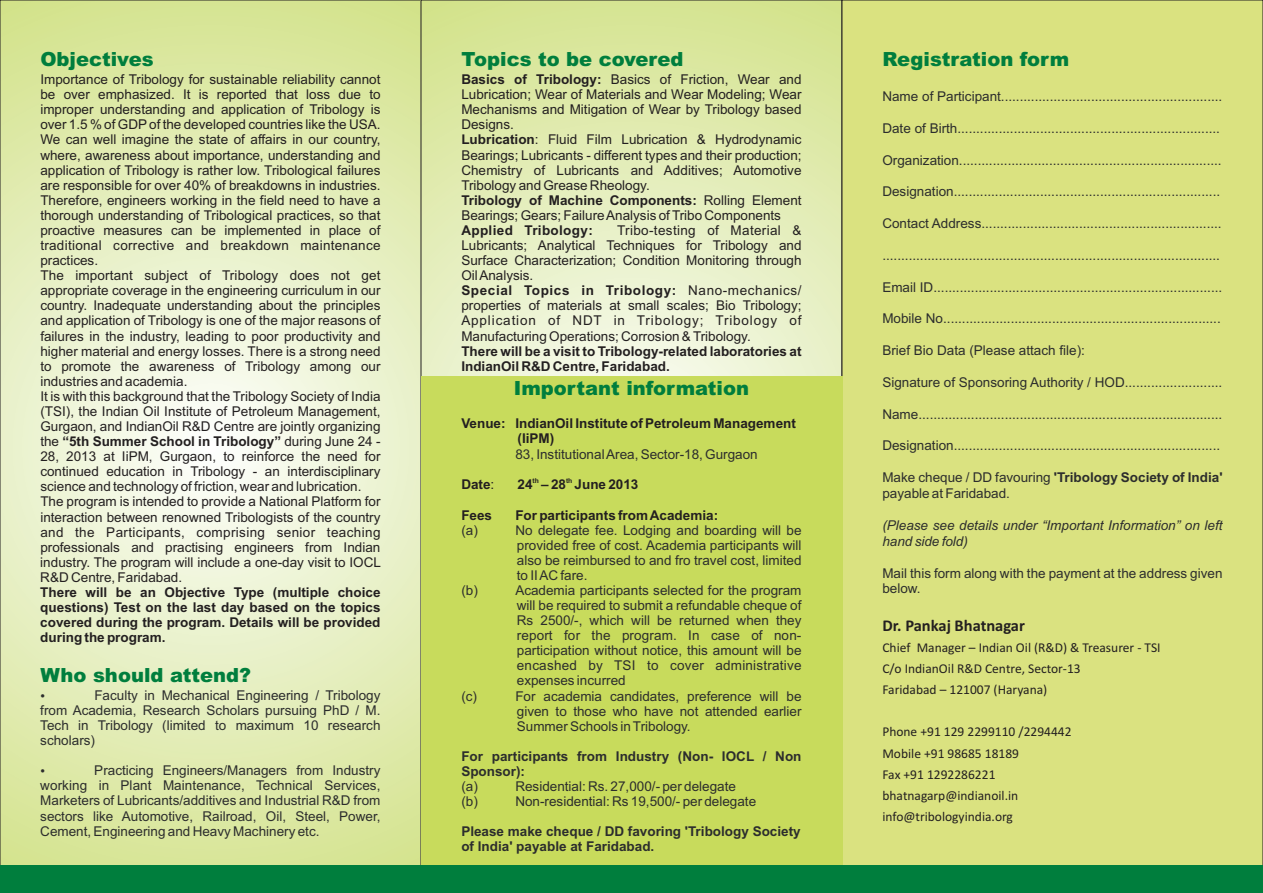
<style>
.page{position:relative;width:1263px;height:893px;background:#fff}
.page>*{position:absolute;margin:0;border:0;box-sizing:border-box;transform-origin:0 0}
.t1{font:900 19.5px "Arial";color:#007e3d}
.t2{font:700 16.5px "Calibri";color:#231f20}
.t3{font:13.5px/15.1px "Arial";color:#231f20}
.t4{font:13.5px/15.1px "Arial";color:#2c2d2d;text-align:justify}
.t5{font:700 13.5px/15.1px "Arial";color:#231f20}
.t6{font:13.5px/21.1px "Calibri";color:#231f20}
.t7{font:700 13.5px/15.1px "Arial";color:#2c2d2d}
.t8{font:italic 13.5px/15.9px "Arial";color:#2c2d2d}
.t9{font:700 13.5px "Arial";letter-spacing:.025em;color:#231f20}
.t10{font:700 6.75px "Arial";color:#231f20}
.s1{font-weight:700}
.s2{font-weight:400}
</style>
<div class="page">
<svg style="left:2px;top:2px;width:417px;height:863px;background:#e5eebf"></svg>
<svg style="left:423px;top:2px;width:417px;height:375px;background:#e2ecb7"></svg>
<div style="left:842px;top:0;width:421px;height:865px;background:#dae280"></div>
<div style="left:421px;top:377px;width:421px;height:516px;background:#c8db5c"></div>
<div style="left:0;top:865px;width:1263px;height:28px;background:#007e3d"></div>
<svg style="left:41px;top:694px;width:4px;height:3px"></svg>
<svg style="left:41px;top:769px;width:4px;height:4px"></svg>
<h1 class="t1" style="left:40px;top:52px;width:115px">Objectives</h1>
<p class="t3" style="left:40px;top:73px;width:342px">Importance of Tribology for sustainable reliability cannot be over emphasized. It is reported that loss due to improper understanding and application of Tribology is over 1.5 % of GDPof the developed countries like the USA.<br>We can well imagine the state of affairs in our country, where, awareness about importance, understanding and application of Tribology is rather low. Tribological failures are responsible for over 40% of breakdowns in industries.<br>Therefore, engineers working in the field need to have a thorough understanding of Tribological practices, so that proactive measures can be implemented in place of traditional corrective and breakdown maintenance practices.<br>The important subject of Tribology does not get appropriate coverage in the engineering curriculum in our country. Inadequate understanding about the principles and application of Tribology is one of the major reasons of failures in the industry, leading to poor productivity and higher material and energy losses. There is a strong need to promote the awareness of Tribology among our industries and academia.<br>It is with this background that the Tribology Society of India (TSI), the Indian Oil Institute of Petroleum Management, Gurgaon, and IndianOil R&amp;D Centre are jointly organizing the <span class="s1">“5th Summer School in Tribology”</span> during June 24 - 28, 2013 at IiPM, Gurgaon, to reinforce the need for continued education in Tribology - an interdisciplinary science and technology of friction, wear and lubrication.<br>The program is intended to provide a National Platform for interaction between renowned Tribologists of the country and the Participants, comprising senior teaching professionals and practising engineers from Indian industry. The program will include a one-day visit to IOCL R&amp;D Centre, Faridabad.</p>
<p class="t5" style="left:40px;top:586px;width:342px;text-align:justify">There will be an Objective Type (multiple choice questions) Test on the last day based on the topics covered during the program. Details will be provided during the program.</p>
<h1 class="t1" style="left:40px;top:668px;width:212px">Who should attend?</h1>
<p class="t4" style="left:40px;top:689px;width:342px;text-indent:54px">Faculty in Mechanical Engineering / Tribology from Academia, Research Scholars pursuing PhD / M.<br>Tech in Tribology (limited to maximum 10 research scholars)</p>
<p class="t4" style="left:40px;top:764px;width:342px;text-indent:54px">Practicing Engineers/Managers from Industry working in Plant Maintenance, Technical Services, Marketers of Lubricants/additives and Industrial R&amp;D from sectors like Automotive, Railroad, Oil, Steel, Power, Cement, Engineering and Heavy Machinery etc.</p>
<h1 class="t1" style="left:461px;top:52px;width:224px">Topics to be covered</h1>
<p class="t3" style="left:461px;top:73px;width:342px"><span class="s1">Basics of Tribology:</span> Basics of Friction, Wear and Lubrication; Wear of Materials and Wear Modeling; Wear Mechanisms and Mitigation of Wear by Tribology based Designs.<br><span class="s1">Lubrication</span>: Fluid Film Lubrication &amp; Hydrodynamic Bearings; Lubricants - different types and their production; Chemistry of Lubricants and Additives; Automotive Tribology and Grease Rheology.<br><span class="s1">Tribology of Machine Components:</span> Rolling Element Bearings; Gears; Failure Analysis of Tribo Components</p>
<p class="t9" style="left:461px;top:225px;width:133px">Applied Tribology:</p>
<p class="t3" style="left:461px;top:224px;width:342px;text-indent:156px">Tribo-testing of Material &amp; Lubricants; Analytical Techniques for Tribology and Surface Characterization; Condition Monitoring through Oil Analysis.<br><span class="s1">Special Topics in Tribology:</span> Nano-mechanics/ properties of materials at small scales; Bio Tribology; Application of NDT in Tribology; Tribology of Manufacturing Operations; Corrosion &amp; Tribology.</p>
<p class="t5" style="left:461px;top:345px;width:342px">There will be a visit to Tribology-related laboratories at<br>IndianOil R&amp;D Centre, Faridabad.</p>
<h1 class="t1" style="left:514px;top:381px;width:237px">Important information</h1>
<p class="t5" style="left:518px;top:417px;width:280px;text-indent:-56px">Venue: IndianOil Institute of Petroleum Management (IiPM)</p>
<p class="t10" style="left:533px;top:478px;width:8px">th</p>
<p class="t10" style="left:566px;top:478px;width:8px">th</p>
<p class="t5" style="left:461px;top:478px;width:35px">Date<span class="s2">:</span></p>
<p class="t5" style="left:518px;top:478px;width:122px">24 – 28 June 2013</p>
<p class="t5" style="left:461px;top:508px;width:32px">Fees</p>
<p class="t5" style="left:515px;top:508px;width:204px">For participants from Academia:</p>
<p class="t4" style="left:515px;top:447px;width:244px">83, Institutional Area, Sector-18, Gurgaon</p>
<p class="t4" style="left:461px;top:523px;width:18px">(a)</p>
<p class="t4" style="left:515px;top:523px;width:288px">No delegate fee. Lodging and boarding will be provided free of cost. Academia participants will also be reimbursed to and fro travel cost, limited to II AC fare.</p>
<p class="t4" style="left:461px;top:584px;width:18px">(b)</p>
<p class="t4" style="left:515px;top:584px;width:288px">Academia participants selected for the program will be required to submit a refundable cheque of Rs 2500/-, which will be returned when they report for the program. In case of non&shy;participation without notice, this amount will be encashed by TSI to cover administrative expenses incurred</p>
<p class="t4" style="left:461px;top:689px;width:17px">(c)</p>
<p class="t4" style="left:515px;top:689px;width:288px">For academia candidates, preference will be given to those who have not attended earlier Summer Schools in Tribology.</p>
<p class="t7" style="left:461px;top:750px;width:342px">For participants from Industry (Non- IOCL / Non<br>Sponsor):</p>
<p class="t4" style="left:461px;top:780px;width:18px">(a)</p>
<p class="t4" style="left:515px;top:780px;width:222px">Residential: Rs. 27,000/- per delegate</p>
<p class="t4" style="left:461px;top:795px;width:18px">(b)</p>
<p class="t4" style="left:515px;top:795px;width:242px">Non-residential: Rs 19,500/- per delegate</p>
<p class="t7" style="left:461px;top:825px;width:341px">Please make cheque / DD favoring 'Tribology Society of India' payable at Faridabad.</p>
<h1 class="t1" style="left:882px;top:52px;width:188px">Registration form</h1>
<p class="t4" style="left:882px;top:90px;width:341px">Name of Participant...........................................................</p>
<p class="t4" style="left:882px;top:122px;width:339px">Date of Birth......................................................................</p>
<p class="t4" style="left:882px;top:153px;width:341px">Organization......................................................................</p>
<p class="t4" style="left:882px;top:185px;width:339px">Designation.......................................................................</p>
<p class="t4" style="left:882px;top:217px;width:341px">Contact Address................................................................</p>
<p class="t4" style="left:882px;top:249px;width:339px">..........................................................................................</p>
<p class="t4" style="left:882px;top:281px;width:341px">Email ID.............................................................................</p>
<p class="t4" style="left:882px;top:312px;width:340px">Mobile No..........................................................................</p>
<p class="t4" style="left:882px;top:344px;width:204px">Brief Bio Data (Please attach file):</p>
<p class="t4" style="left:882px;top:376px;width:341px">Signature of Sponsoring Authority / HOD..........................</p>
<p class="t4" style="left:882px;top:408px;width:341px">Name.................................................................................</p>
<p class="t4" style="left:882px;top:439px;width:339px">Designation.......................................................................</p>
<p class="t4" style="left:882px;top:471px;width:342px;line-height:15.9px">Make cheque / DD favouring <span class="s1">'Tribology Society of India' </span>payable at Faridabad.</p>
<p class="t8" style="left:882px;top:518px;width:342px">(Please see details under “Important Information” on left hand side fold)</p>
<p class="t4" style="left:882px;top:566px;width:342px;line-height:15.9px">Mail this form along with the payment at the address given below.</p>
<p class="t2" style="left:882px;top:618px;width:144px">Dr. Pankaj Bhatnagar</p>
<p class="t6" style="left:882px;top:638px;width:280px">Chief Manager – Indian Oil (R&amp;D) &amp; Treasurer - TSI<br>C/o IndianOil R&amp;D Centre, Sector-13<br>Faridabad – 121007 (Haryana)</p>
<p class="t6" style="left:882px;top:722px;width:191px">Phone +91 129 2299110 /2294442<br>Mobile +91 98685 18189<br>Fax +91 1292286221 bhatnagarp@indianoil.in info@tribologyindia.org</p>
</div>
